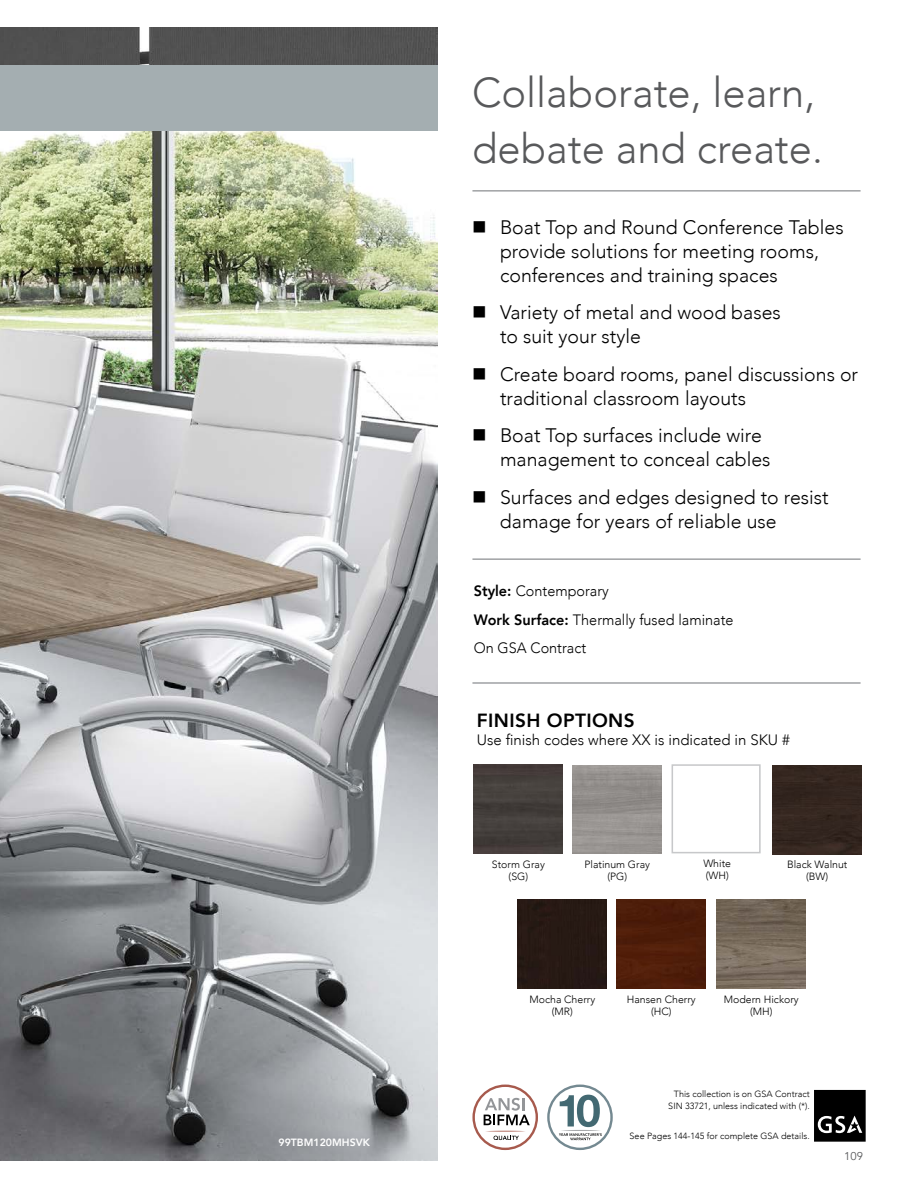
<style>
.page{position:relative;width:918px;height:1188px;background:#fff}
.page>*{position:absolute;margin:0;border:0;box-sizing:border-box;transform-origin:0 0}
.t1{font:300 41.7px/56.1px "Avenir";color:#58595b}
.t2{font:300 19.5px/24px "Avenir";color:#000}
.t3{font:800 19.05px "Avenir";letter-spacing:.02em;color:#000}
.t4{font:300 15px/28.5px "Avenir";color:#000;scale:.96 1}
.t5{font:300 15px "Avenir";color:#000}
.t6{font:11.25px "Avenir";color:#58595b}
.t7{font:300 10.5px/12.3px "Avenir";color:#000;text-align:center}
.t8{font:800 10.5px "Avenir";color:#fff}
.t9{font:300 9px/12px "Avenir";color:#000;text-align:right}
.s1{font-weight:800}
</style>
<div class="page">
<svg style="left:814px;top:1090px;width:52px;height:52px;background:#1e1e1e"></svg>
<img style="left:0;top:27px;width:437px;height:1134px">
<div style="left:0;top:65px;width:437px;height:66px;background:#a4aeb1"></div>
<svg style="left:474px;top:1086px;width:63px;height:63px"></svg>
<div style="left:472px;top:1085px;width:66px;height:65px;border:2px solid #a75a4d;border-radius:50%"></div>
<svg style="left:485px;top:1131px;width:41px;height:9px"></svg>
<svg style="left:484px;top:1098px;width:46px;height:27px"></svg>
<svg style="left:548px;top:1086px;width:64px;height:63px"></svg>
<div style="left:547px;top:1085px;width:66px;height:65px;border:2px solid #748991;border-radius:50%"></div>
<svg style="left:559px;top:1095px;width:43px;height:45px"></svg>
<div style="left:518px;top:900px;width:89px;height:89px;background:#271914"></div>
<div style="left:672px;top:764px;width:89px;height:89px;border:2px solid #c7c8ca"></div>
<div style="left:474px;top:764px;width:89px;height:89px;background:#443e3b"></div>
<hr style="left:472px;top:190px;width:389px;height:2px;background:#9fa1a4">
<hr style="left:472px;top:682px;width:389px;height:2px;background:#9fa1a4">
<hr style="left:472px;top:558px;width:389px;height:2px;background:#9fa1a4">
<div style="left:617px;top:900px;width:89px;height:89px;background:#4e1d09"></div>
<img style="left:717px;top:900px;width:89px;height:89px">
<div style="left:773px;top:765px;width:89px;height:89px;background:#342620"></div>
<p class="t8" style="left:279px;top:1134px;width:93px">99TBM120MHSVK</p>
<h1 class="t1" style="left:472px;top:65px;width:352px">Collaborate, learn, debate and create.</h1>
<p class="t2" style="left:500px;top:215px;width:345px;text-indent:-28px">■ Boat Top and Round Conference Tables provide solutions for meeting rooms, conferences and training spaces</p>
<p class="t2" style="left:500px;top:300px;width:282px;text-indent:-28px">■ Variety of metal and wood bases to suit your style</p>
<p class="t2" style="left:500px;top:362px;width:360px;text-indent:-28px">■ Create board rooms, panel discussions or traditional classroom layouts</p>
<p class="t2" style="left:500px;top:423px;width:272px;text-indent:-28px">■ Boat Top surfaces include wire management to conceal cables</p>
<p class="t2" style="left:500px;top:485px;width:330px;text-indent:-28px">■ Surfaces and edges designed to resist damage for years of reliable use</p>
<p class="t4" style="left:474px;top:577px;width:272px"><span class="s1">Style:</span> Contemporary<br><span class="s1">Work Surface:</span> Thermally fused laminate<br>On GSA Contract</p>
<p class="t3" style="left:477px;top:706px;width:159px">FINISH OPTIONS</p>
<p class="t5" style="left:477px;top:731px;width:314px">Use finish codes where XX is indicated in SKU #</p>
<p class="t7" style="left:492px;top:858px;width:54px">Storm Gray (SG)</p>
<p class="t7" style="left:584px;top:858px;width:67px">Platinum Gray (PG)</p>
<p class="t7" style="left:703px;top:857px;width:29px;text-align:left">White (WH)</p>
<p class="t7" style="left:787px;top:858px;width:62px">Black Walnut (BW)</p>
<p class="t7" style="left:529px;top:993px;width:67px">Mocha Cherry (MR)</p>
<p class="t7" style="left:627px;top:993px;width:70px">Hansen Cherry (HC)</p>
<p class="t7" style="left:724px;top:993px;width:77px">Modern Hickory (MH)</p>
<p class="t9" style="left:668px;top:1088px;width:143px">This collection is on GSA Contract<br>SIN 33721, unless indicated with (*).</p>
<p class="t9" style="left:630px;top:1130px;width:182px">See Pages 144-145 for complete GSA details.</p>
<p class="t6" style="left:844px;top:1149px;width:20px">109</p>
</div>
